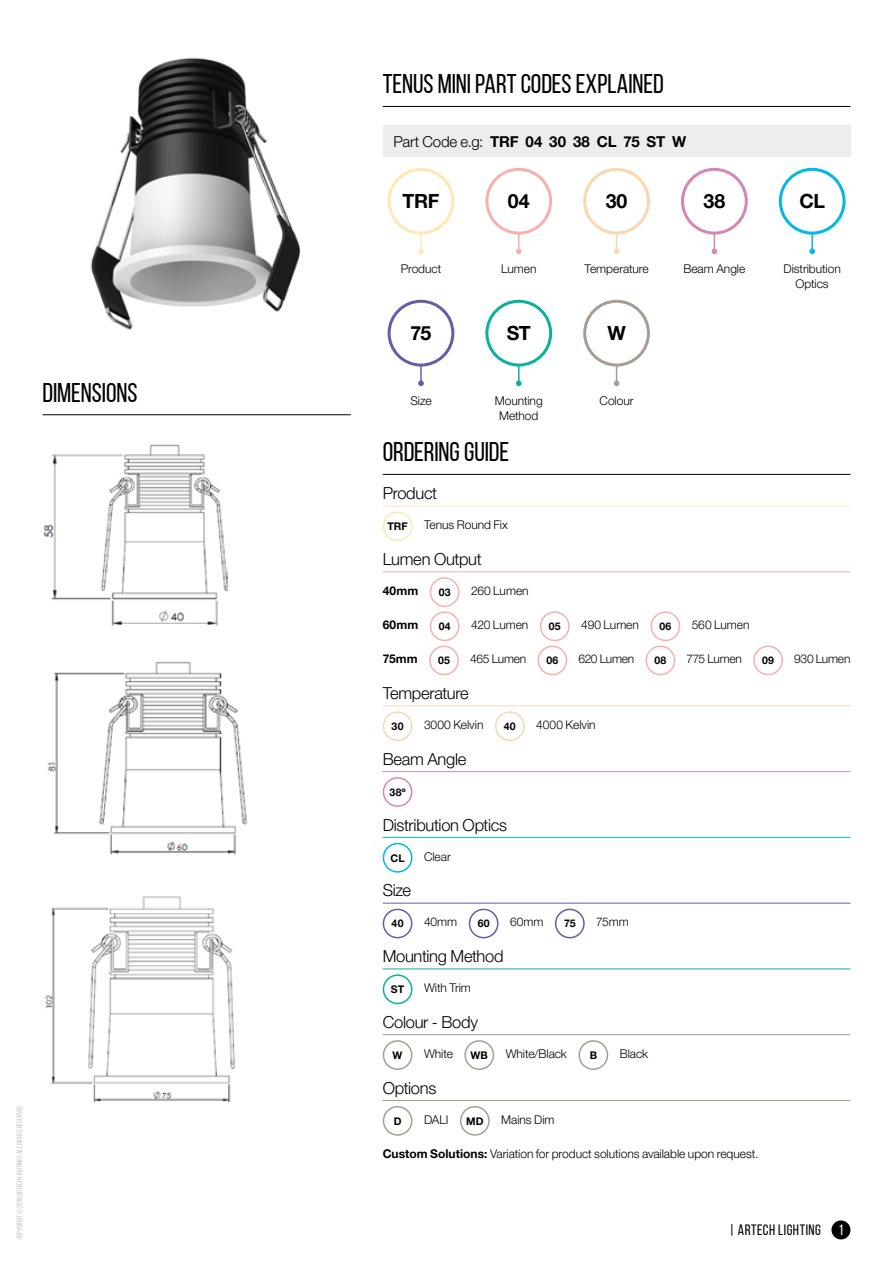
<style>
.page{position:relative;width:893px;height:1263px;background:#fff}
.page>*{position:absolute;margin:0;border:0;box-sizing:border-box;transform-origin:0 0}
.t1{font:27px "Bebas Neue";letter-spacing:-.005em;color:#000}
.t2{font:700 19.5px "Helvetica Neue LTW1 G";letter-spacing:-.015em;color:#000}
.t3{font:300 16.5px "Helvetica Neue LTW1 G";letter-spacing:-.015em;color:#000}
.t4{font:700 15px "Helvetica Neue LTW1 G";letter-spacing:-.01em;color:#000}
.t5{font:15px "Bebas Neue";letter-spacing:.035em;color:#000}
.t6{font:300 12px/15px "Helvetica Neue LTW1 G";letter-spacing:-.005em;color:#000;text-align:center}
.t7{font:700 12px "Helvetica Neue LTW1 G";letter-spacing:.01em;color:#000}
.t8{font:700 10.5px "Helvetica Neue LTW1 G";letter-spacing:.02em;color:#000}
.t9{font:7.5px "Bebas Neue";color:#c6c6c6}
.s1{font-weight:300}
.s2{font-weight:700}
.s3{color:#fff}
</style>
<div class="page">
<img style="left:90px;top:57px;width:211px;height:273px">
<img style="left:43px;top:445px;width:185px;height:181px">
<img style="left:47px;top:661px;width:200px;height:194px">
<img style="left:45px;top:896px;width:190px;height:207px">
<div style="left:831px;top:1220px;width:19px;height:19px;background:#000;border-radius:50%"></div>
<hr style="left:383px;top:106px;width:467px;height:1px;background:#000">
<div style="left:383px;top:125px;width:467px;height:32px;background:#ededed"></div>
<svg style="left:388px;top:168px;width:66px;height:86px"></svg>
<svg style="left:485px;top:168px;width:67px;height:86px"></svg>
<svg style="left:583px;top:168px;width:67px;height:86px"></svg>
<svg style="left:681px;top:168px;width:67px;height:86px"></svg>
<svg style="left:779px;top:168px;width:67px;height:86px"></svg>
<svg style="left:388px;top:300px;width:66px;height:86px"></svg>
<svg style="left:485px;top:300px;width:67px;height:86px"></svg>
<svg style="left:583px;top:300px;width:67px;height:86px"></svg>
<hr style="left:383px;top:474px;width:467px;height:1px;background:#000">
<hr style="left:383px;top:506px;width:467px;height:1px;background:#ffe8b6">
<hr style="left:383px;top:571px;width:467px;height:1px;background:#f6b1ae">
<hr style="left:383px;top:705px;width:467px;height:1px;background:#fcd6af">
<hr style="left:383px;top:771px;width:467px;height:1px;background:#d586b7">
<hr style="left:383px;top:837px;width:467px;height:1px;background:#02b9e3">
<hr style="left:383px;top:903px;width:467px;height:1px;background:#645ea6">
<div style="left:383px;top:511px;width:29px;height:30px;border:2px solid #ffe8b6;border-radius:50%"></div>
<div style="left:430px;top:577px;width:29px;height:30px;border:2px solid #f6b1ae;border-radius:50%"></div>
<div style="left:430px;top:611px;width:30px;height:30px;border:2px solid #f6b1ae;border-radius:50%"></div>
<div style="left:540px;top:611px;width:30px;height:30px;border:2px solid #f6b1ae;border-radius:50%"></div>
<div style="left:650px;top:611px;width:30px;height:30px;border:2px solid #f6b1ae;border-radius:50%"></div>
<div style="left:429px;top:645px;width:30px;height:30px;border:2px solid #f6b1ae;border-radius:50%"></div>
<div style="left:537px;top:645px;width:30px;height:30px;border:2px solid #f6b1ae;border-radius:50%"></div>
<div style="left:646px;top:645px;width:29px;height:30px;border:2px solid #f6b1ae;border-radius:50%"></div>
<div style="left:753px;top:645px;width:30px;height:30px;border:2px solid #f6b1ae;border-radius:50%"></div>
<div style="left:383px;top:711px;width:29px;height:30px;border:2px solid #fcd6af;border-radius:50%"></div>
<div style="left:495px;top:711px;width:30px;height:30px;border:2px solid #fcd6af;border-radius:50%"></div>
<div style="left:383px;top:777px;width:29px;height:30px;border:2px solid #d586b7;border-radius:50%"></div>
<div style="left:383px;top:843px;width:29px;height:30px;border:2px solid #02b9e3;border-radius:50%"></div>
<div style="left:383px;top:909px;width:29px;height:29px;border:2px solid #645ea6;border-radius:50%"></div>
<div style="left:469px;top:909px;width:29px;height:29px;border:2px solid #645ea6;border-radius:50%"></div>
<div style="left:555px;top:909px;width:30px;height:29px;border:2px solid #645ea6;border-radius:50%"></div>
<hr style="left:383px;top:968px;width:467px;height:1px;background:#0bb09f">
<hr style="left:383px;top:1034px;width:467px;height:1px;background:#a69e95">
<hr style="left:383px;top:1100px;width:467px;height:1px;background:#a69e95">
<div style="left:383px;top:974px;width:29px;height:30px;border:2px solid #0bb09f;border-radius:50%"></div>
<div style="left:383px;top:1040px;width:29px;height:30px;border:2px solid #a69e95;border-radius:50%"></div>
<div style="left:464px;top:1040px;width:30px;height:30px;border:2px solid #a69e95;border-radius:50%"></div>
<div style="left:578px;top:1040px;width:30px;height:30px;border:2px solid #a69e95;border-radius:50%"></div>
<div style="left:383px;top:1106px;width:29px;height:30px;border:2px solid #a69e95;border-radius:50%"></div>
<div style="left:460px;top:1106px;width:30px;height:30px;border:2px solid #a69e95;border-radius:50%"></div>
<hr style="left:43px;top:414px;width:308px;height:1px;background:#000">
<h1 class="t1" style="left:43px;top:378px;width:96px">DIMENSIONS</h1>
<p class="t9" style="left:16px;top:1239px;width:135px;rotate:-90deg">COPYRIGHT © 2018 ARTECH LIGHTING | ALL RIGHTS RESERVED</p>
<h1 class="t1" style="left:383px;top:69px;width:283px">TENUS MINI PART CODES EXPLAINED</h1>
<p class="t4" style="left:393px;top:132px;width:295px"><span class="s1">Part Code e.g:</span> TRF 04 30 38 CL 75 ST W</p>
<h2 class="t2" style="left:403px;top:189px;width:38px">TRF</h2>
<h2 class="t2" style="left:508px;top:189px;width:23px">04</h2>
<h2 class="t2" style="left:606px;top:189px;width:23px">30</h2>
<h2 class="t2" style="left:703px;top:189px;width:23px">38</h2>
<p class="t6" style="left:401px;top:262px;width:42px">Product</p>
<p class="t6" style="left:501px;top:262px;width:37px">Lumen</p>
<p class="t6" style="left:584px;top:262px;width:66px">Temperature</p>
<p class="t6" style="left:683px;top:262px;width:63px">Beam Angle</p>
<h2 class="t2" style="left:411px;top:321px;width:22px">75</h2>
<h2 class="t2" style="left:507px;top:321px;width:26px">ST</h2>
<h2 class="t2" style="left:607px;top:321px;width:20px">W</h2>
<p class="t6" style="left:410px;top:394px;width:23px">Size</p>
<p class="t6" style="left:495px;top:394px;width:49px">Mounting<br>Method</p>
<p class="t6" style="left:600px;top:394px;width:36px">Colour</p>
<h2 class="t2" style="left:799px;top:189px;width:27px">CL</h2>
<p class="t6" style="left:783px;top:262px;width:59px">Distribution<br>Optics</p>
<h1 class="t1" style="left:383px;top:437px;width:128px">ORDERING GUIDE</h1>
<h3 class="t3" style="left:383px;top:483px;width:56px">Product</h3>
<p class="t8" style="left:387px;top:520px;width:22px">TRF</p>
<p class="t6" style="left:424px;top:517px;width:85px">Tenus Round Fix</p>
<h3 class="t3" style="left:383px;top:549px;width:101px">Lumen Output</h3>
<p class="t7" style="left:383px;top:583px;width:37px">40mm</p>
<p class="t8" style="left:439px;top:586px;width:13px">03</p>
<p class="t6" style="left:471px;top:583px;width:59px">260 Lumen</p>
<p class="t7" style="left:383px;top:617px;width:37px">60mm</p>
<p class="t8" style="left:439px;top:620px;width:13px">04</p>
<p class="t6" style="left:471px;top:617px;width:59px">420 Lumen</p>
<p class="t8" style="left:549px;top:620px;width:13px">05</p>
<p class="t6" style="left:581px;top:617px;width:59px">490 Lumen</p>
<p class="t8" style="left:659px;top:620px;width:13px">06</p>
<p class="t6" style="left:692px;top:617px;width:59px">560 Lumen</p>
<p class="t7" style="left:383px;top:651px;width:36px">75mm</p>
<p class="t8" style="left:438px;top:654px;width:13px">05</p>
<p class="t6" style="left:470px;top:651px;width:58px">465 Lumen</p>
<p class="t8" style="left:546px;top:654px;width:13px">06</p>
<p class="t6" style="left:578px;top:651px;width:57px">620 Lumen</p>
<p class="t8" style="left:654px;top:654px;width:13px">08</p>
<p class="t6" style="left:686px;top:651px;width:57px">775 Lumen</p>
<p class="t8" style="left:762px;top:654px;width:13px">09</p>
<p class="t6" style="left:794px;top:651px;width:58px">930 Lumen</p>
<h3 class="t3" style="left:383px;top:683px;width:88px">Temperature</h3>
<p class="t8" style="left:392px;top:720px;width:13px">30</p>
<p class="t6" style="left:424px;top:717px;width:61px">3000 Kelvin</p>
<p class="t8" style="left:504px;top:720px;width:13px">40</p>
<p class="t6" style="left:536px;top:717px;width:61px">4000 Kelvin</p>
<h3 class="t3" style="left:383px;top:749px;width:85px">Beam Angle</h3>
<p class="t8" style="left:390px;top:785px;width:18px">38º</p>
<h3 class="t3" style="left:383px;top:815px;width:126px">Distribution Optics</h3>
<p class="t8" style="left:391px;top:851px;width:16px">CL</p>
<p class="t6" style="left:424px;top:849px;width:28px">Clear</p>
<h3 class="t3" style="left:383px;top:880px;width:30px">Size</h3>
<p class="t8" style="left:392px;top:917px;width:13px">40</p>
<p class="t6" style="left:424px;top:914px;width:35px">40mm</p>
<p class="t8" style="left:478px;top:917px;width:13px">60</p>
<p class="t6" style="left:510px;top:914px;width:35px">60mm</p>
<p class="t8" style="left:564px;top:917px;width:13px">75</p>
<p class="t6" style="left:596px;top:914px;width:34px">75mm</p>
<h3 class="t3" style="left:383px;top:946px;width:122px">Mounting Method</h3>
<p class="t8" style="left:391px;top:983px;width:15px">ST</p>
<p class="t6" style="left:424px;top:980px;width:48px">With Trim</p>
<h3 class="t3" style="left:383px;top:1012px;width:97px">Colour - Body</h3>
<p class="t8" style="left:393px;top:1048px;width:11px">W</p>
<p class="t6" style="left:424px;top:1046px;width:30px">White</p>
<p class="t8" style="left:471px;top:1048px;width:19px">WB</p>
<p class="t6" style="left:506px;top:1046px;width:63px">White/Black</p>
<p class="t8" style="left:590px;top:1048px;width:9px">B</p>
<p class="t6" style="left:620px;top:1046px;width:30px">Black</p>
<h3 class="t3" style="left:383px;top:1078px;width:55px">Options</h3>
<p class="t8" style="left:394px;top:1114px;width:9px">D</p>
<p class="t6" style="left:424px;top:1112px;width:26px">DALI</p>
<p class="t8" style="left:466px;top:1114px;width:19px">MD</p>
<p class="t6" style="left:501px;top:1112px;width:55px">Mains Dim</p>
<p class="t6" style="left:383px;top:1146px;width:377px"><span class="s2">Custom Solutions:</span> Variation for product solutions available upon request.</p>
<p class="t5" style="left:729px;top:1222px;width:116px">| ARTECH LIGHTING <span class="s3">1</span></p>
</div>
